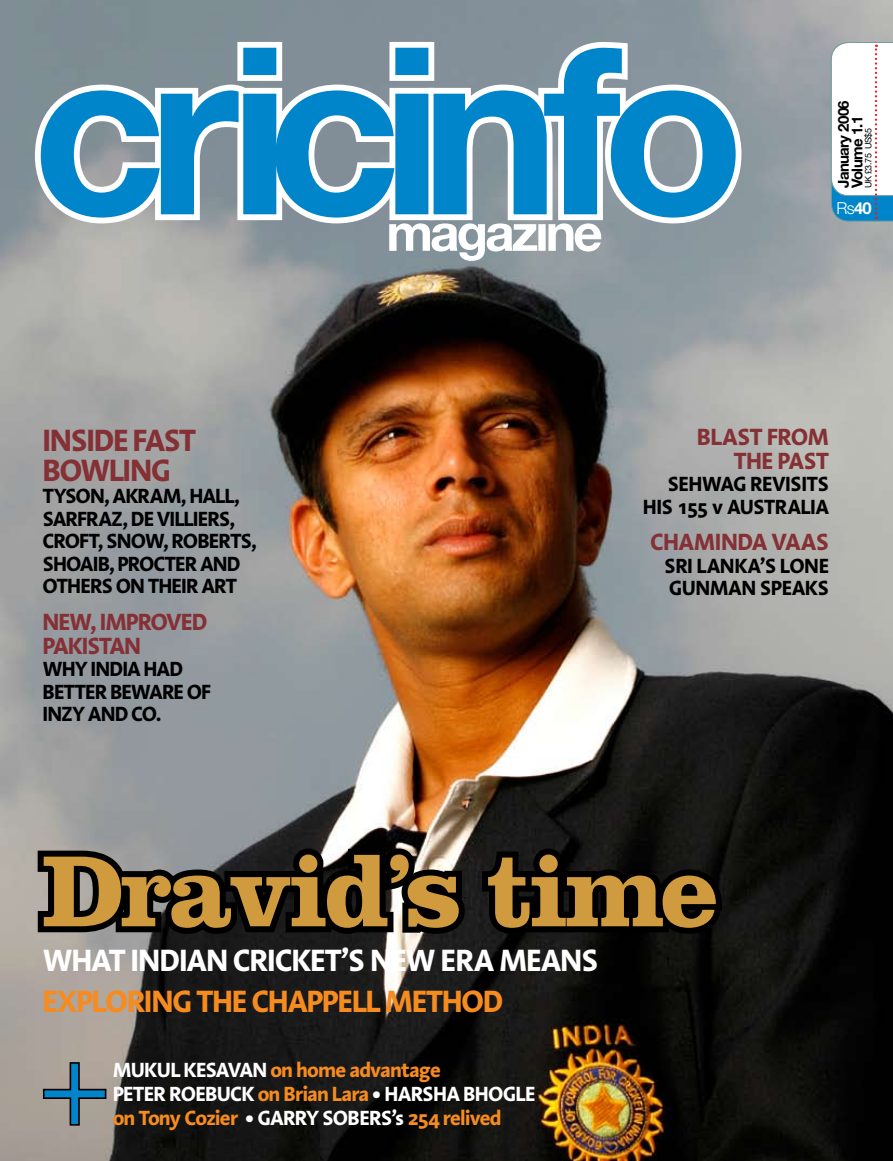
<style>
.page{position:relative;width:893px;height:1161px;background:#fff}
.page>*{position:absolute;margin:0;border:0;box-sizing:border-box;transform-origin:0 0}
.t1{font:700 233.25px "Helvetica Neue";letter-spacing:-.08em;color:#0085ca}
.t2{font:300 128.7px "Clarendon";color:#0085ca}
.t3{font:700 105px "Clarendon";letter-spacing:-.04em;color:#d09a3f}
.t4{font:700 51.45px "Helvetica Neue";letter-spacing:-.06em;color:#fff}
.t5{font:700 31.5px "Linotype Aroma";letter-spacing:-.035em;color:#fff}
.t6{font:700 31.5px "Linotype Aroma";letter-spacing:-.05em;color:#f68b1f}
.t7{font:700 31.5px/30px "Linotype Aroma";letter-spacing:-.06em;color:#853035}
.t8{font:700 24px/24px "Linotype Aroma";letter-spacing:-.04em;color:#853035}
.t9{font:700 21px/22.5px "Linotype Aroma";letter-spacing:-.045em;color:#000}
.t10{font:700 21px/24px "Linotype Aroma";letter-spacing:-.04em;color:#fff}
.t11{font:700 21px "Linotype Aroma";letter-spacing:-.05em;color:#f68b1f}
.t12{font:700 21px/22.5px "Linotype Aroma";letter-spacing:-.025em;color:#000}
.t13{font:300 16.5px "Helvetica Neue";color:#fff}
.t14{font:700 15px/13.5px "Helvetica Neue";letter-spacing:-.04em;color:#000}
.t15{font:9px "Helvetica Neue";color:#000}
.s1{font-weight:700}
.s2{color:#f68b1f}
.s3{color:#fff}
</style>
<div class="page">
<img style="left:0;top:0;width:893px;height:1161px">
<svg style="left:29px;top:36px;width:718px;height:193px"></svg>
<svg style="left:831px;top:42px;width:62px;height:179px"></svg>
<svg style="left:32px;top:842px;width:696px;height:98px;background:#222120"></svg>
<svg style="left:41px;top:1060px;width:67px;height:67px;background:#8d857d"></svg>
<h1 class="t1" style="left:32px;top:-13px;width:714px">cricinfo</h1>
<h3 class="t4" style="left:386px;top:201px;width:218px">magazine</h3>
<p class="t14" style="left:836px;top:188px;width:89px;rotate:-90deg">January 2006<br>Volume 1.1</p>
<p class="t15" style="left:863px;top:188px;width:62px;rotate:-90deg">UK £3.75 US$5</p>
<p class="t13" style="left:836px;top:198px;width:37px">Rs<span class="s1">40</span></p>
<h3 class="t7" style="left:43px;top:424px;width:156px">INSIDE FAST<br>BOWLING</h3>
<p class="t9" style="left:43px;top:484px;width:216px">TYSON, AKRAM, HALL,<br>SARFRAZ, DE VILLIERS,<br>CROFT, SNOW, ROBERTS,<br>SHOAIB, PROCTER AND<br>OTHERS ON THEIR ART</p>
<p class="t8" style="left:43px;top:609px;width:167px">NEW, IMPROVED<br>PAKISTAN</p>
<p class="t9" style="left:43px;top:657px;width:170px">WHY INDIA HAD<br>BETTER BEWARE OF<br>INZY AND CO.</p>
<p class="t8" style="left:697px;top:423px;width:134px;text-align:right">BLAST FROM<br>THE PAST</p>
<p class="t9" style="left:643px;top:472px;width:188px;text-align:right">SEHWAG REVI SITS<br>HI S 155 V AUSTRALIA</p>
<p class="t8" style="left:650px;top:529px;width:181px">CHAMINDA VAAS</p>
<p class="t12" style="left:664px;top:553px;width:166px">SRI LANKA’S LONE<br>GUNMAN SPEAKS</p>
<h3 class="t3" style="left:43px;top:827px;width:677px">Dravid’s time</h3>
<h3 class="t5" style="left:43px;top:939px;width:558px">WHAT INDIAN CRIC KET’S NEW ERA MEANS</h3>
<h3 class="t6" style="left:43px;top:980px;width:462px">EXPLORING THE CHAPPELL METHOD</h3>
<h2 class="t2" style="left:36px;top:1007px;width:79px">+</h2>
<p class="t10" style="left:113px;top:1057px;width:424px">MUKUL KESAVAN <span class="s2">ON HOME ADVANTAGE<br></span>PETER ROEBUCK <span class="s2">ON BRIAN LARA</span> • HARSHA BHOGLE</p>
<p class="t11" style="left:113px;top:1103px;width:390px">ON TONY COZIER <span class="s3">• GARRY SOBERS’S</span> 254 RELIVED</p>
</div>
